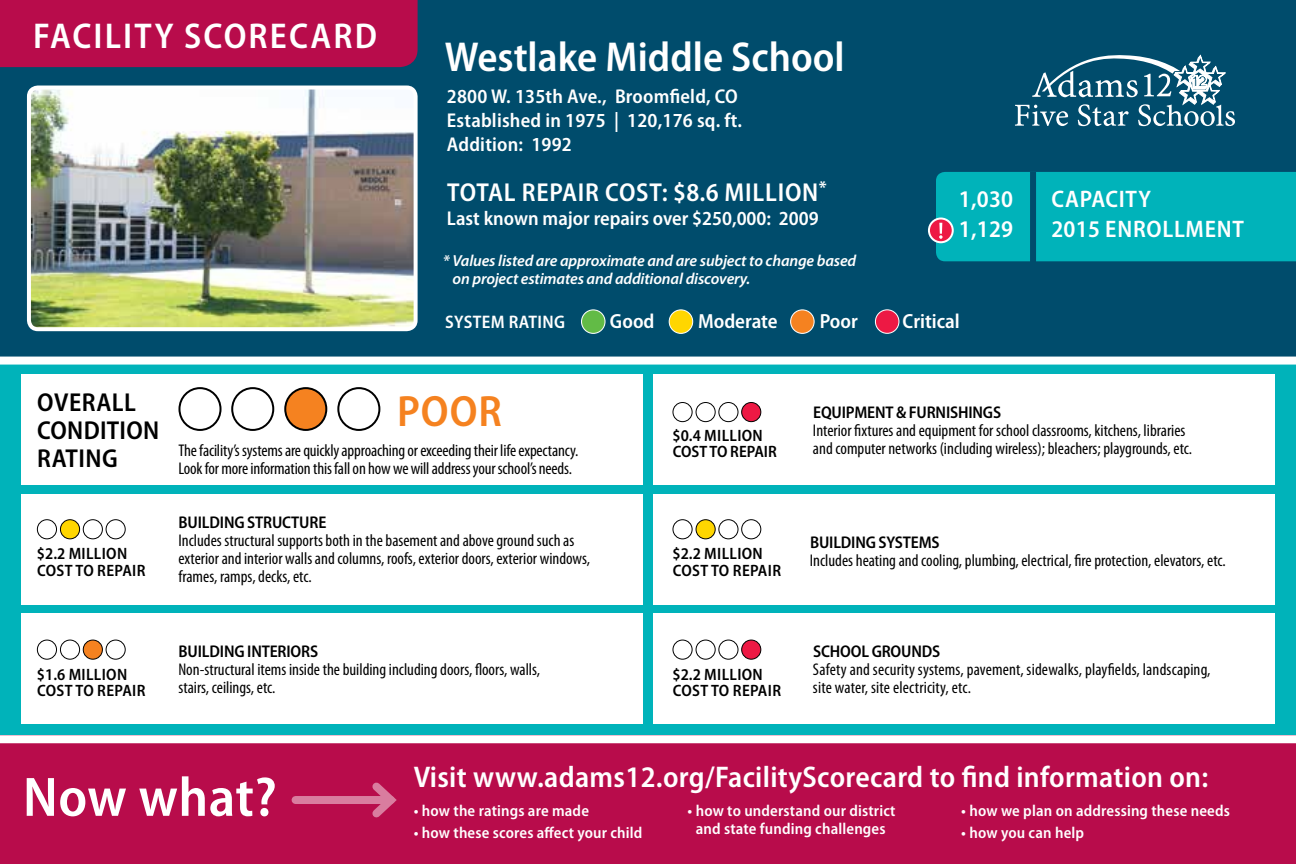
<style>
.page{position:relative;width:1296px;height:864px;background:#fff}
.page>*{position:absolute;margin:0;border:0;box-sizing:border-box;transform-origin:0 0}
.t1{font:600 semi-condensed 56px "Myriad Pro";letter-spacing:.01em;color:#fff}
.t2{font:600 semi-condensed 44px "Myriad Pro";color:#f58220}
.t3{font:600 semi-condensed 42px "Myriad Pro";color:#fff}
.t4{font:600 semi-condensed 36px "Myriad Pro";letter-spacing:.06em;color:#fff}
.t5{font:600 semi-condensed 30px "Myriad Pro";letter-spacing:.01em;color:#fff}
.t6{font:600 semi-condensed 26px "Myriad Pro";letter-spacing:.03em;color:#fff}
.t7{font:600 semi-condensed 26px/28px "Myriad Pro";letter-spacing:.02em;color:#000}
.t8{font:600 semi-condensed 24px "Myriad Pro";letter-spacing:.03em;color:#fff}
.t9{font:600 semi-condensed 20.4px "Myriad Pro";color:#fff}
.t10{font:600 semi-condensed 20px/24px "Myriad Pro";letter-spacing:.01em;color:#fff}
.t11{font:600 semi-condensed 18.2px "Myriad Pro";letter-spacing:.02em;color:#fff}
.t12{font:condensed 17px/18px "Myriad Pro";color:#000}
.t13{font:600 semi-condensed 17px "Myriad Pro";letter-spacing:-.01em;color:#000}
.t14{font:600 semi-condensed 16.4px/16.4px "Myriad Pro";letter-spacing:.02em;color:#000}
.t15{font:600 semi-condensed 16.4px/16.4px "Myriad Pro";color:#000}
.t16{font:600 semi-condensed 16px/18px "Myriad Pro";letter-spacing:.01em;color:#fff;text-align:center}
.t17{font:italic 600 16px/18px "Myriad Pro";letter-spacing:-.01em;color:#fff}
</style>
<div class="page">
<div style="left:0;top:363px;width:1296px;height:373px;background:#00b3ba"></div>
<div style="left:0;top:0;width:1296px;height:363px;background:#004c6c"></div>
<div style="left:0;top:736px;width:1296px;height:128px;background:#b80c4b"></div>
<div style="left:0;top:0;width:418px;height:67px;background:#b80c4b"></div>
<svg style="left:1015px;top:55px;width:220px;height:71px"></svg>
<div style="left:582px;top:310px;width:23px;height:23px;background:#62bb46;border-radius:50%"></div>
<div style="left:581px;top:309px;width:25px;height:25px;border:1px solid #fff;border-radius:50%"></div>
<div style="left:791px;top:310px;width:23px;height:23px;background:#f58220;border-radius:50%"></div>
<div style="left:790px;top:309px;width:25px;height:25px;border:1px solid #fff;border-radius:50%"></div>
<div style="left:669px;top:310px;width:24px;height:23px;background:#ffd600;border-radius:50%"></div>
<div style="left:669px;top:309px;width:24px;height:25px;border:1px solid #fff;border-radius:50%"></div>
<div style="left:875px;top:310px;width:24px;height:23px;background:#ed1944;border-radius:50%"></div>
<div style="left:875px;top:309px;width:24px;height:25px;border:1px solid #fff;border-radius:50%"></div>
<div style="left:654px;top:494px;width:621px;height:110px;background:#fff"></div>
<div style="left:654px;top:614px;width:621px;height:110px;background:#fff"></div>
<div style="left:21px;top:494px;width:621px;height:110px;background:#fff"></div>
<div style="left:21px;top:614px;width:621px;height:110px;background:#fff"></div>
<div style="left:654px;top:374px;width:621px;height:111px;background:#fff"></div>
<div style="left:21px;top:374px;width:621px;height:111px;background:#fff"></div>
<div style="left:0;top:357px;width:1296px;height:8px;background:#fff"></div>
<div style="left:0;top:735px;width:1296px;height:8px;background:#fff"></div>
<svg style="left:929px;top:219px;width:24px;height:23px"></svg>
<div style="left:928px;top:218px;width:26px;height:25px;border:2px solid #fff;border-radius:50%"></div>
<div style="left:936px;top:172px;width:360px;height:89px;background:#00b3ba"></div>
<div style="left:296px;top:796px;width:95px;height:8px;background:#d97d9f"></div>
<svg style="left:372px;top:782px;width:25px;height:36px"></svg>
<div style="left:673px;top:402px;width:20px;height:20px;border:1px solid #000;border-radius:50%"></div>
<div style="left:718px;top:402px;width:20px;height:20px;border:1px solid #000;border-radius:50%"></div>
<div style="left:696px;top:402px;width:20px;height:20px;border:1px solid #000;border-radius:50%"></div>
<div style="left:742px;top:403px;width:19px;height:19px;background:#ed1944;border-radius:50%"></div>
<div style="left:741px;top:402px;width:20px;height:20px;border:1px solid #000;border-radius:50%"></div>
<div style="left:673px;top:519px;width:20px;height:20px;border:1px solid #000;border-radius:50%"></div>
<div style="left:718px;top:519px;width:20px;height:20px;border:1px solid #000;border-radius:50%"></div>
<div style="left:696px;top:520px;width:19px;height:19px;background:#ffd600;border-radius:50%"></div>
<div style="left:696px;top:519px;width:20px;height:20px;border:1px solid #000;border-radius:50%"></div>
<div style="left:741px;top:519px;width:20px;height:20px;border:1px solid #000;border-radius:50%"></div>
<div style="left:673px;top:640px;width:20px;height:20px;border:1px solid #000;border-radius:50%"></div>
<div style="left:718px;top:640px;width:20px;height:20px;border:1px solid #000;border-radius:50%"></div>
<div style="left:696px;top:640px;width:20px;height:20px;border:1px solid #000;border-radius:50%"></div>
<div style="left:742px;top:640px;width:19px;height:19px;background:#ed1944;border-radius:50%"></div>
<div style="left:741px;top:640px;width:20px;height:20px;border:1px solid #000;border-radius:50%"></div>
<div style="left:37px;top:640px;width:20px;height:20px;border:1px solid #000;border-radius:50%"></div>
<div style="left:83px;top:640px;width:19px;height:19px;background:#f58220;border-radius:50%"></div>
<div style="left:83px;top:640px;width:20px;height:20px;border:1px solid #000;border-radius:50%"></div>
<div style="left:60px;top:640px;width:20px;height:20px;border:1px solid #000;border-radius:50%"></div>
<div style="left:106px;top:640px;width:20px;height:20px;border:1px solid #000;border-radius:50%"></div>
<div style="left:37px;top:519px;width:20px;height:20px;border:1px solid #000;border-radius:50%"></div>
<div style="left:83px;top:519px;width:20px;height:20px;border:1px solid #000;border-radius:50%"></div>
<div style="left:60px;top:520px;width:20px;height:19px;background:#ffd600;border-radius:50%"></div>
<div style="left:60px;top:519px;width:20px;height:20px;border:1px solid #000;border-radius:50%"></div>
<div style="left:106px;top:519px;width:20px;height:20px;border:1px solid #000;border-radius:50%"></div>
<div style="left:178px;top:387px;width:44px;height:44px;border:2px solid #000;border-radius:50%"></div>
<div style="left:285px;top:388px;width:41px;height:42px;background:#f58220;border-radius:50%"></div>
<div style="left:284px;top:387px;width:43px;height:44px;border:2px solid #000;border-radius:50%"></div>
<div style="left:231px;top:387px;width:43px;height:44px;border:2px solid #000;border-radius:50%"></div>
<div style="left:337px;top:387px;width:43px;height:44px;border:2px solid #000;border-radius:50%"></div>
<img style="left:29px;top:88px;width:384px;height:238px">
<div style="left:27px;top:86px;width:391px;height:245px;border:4px solid #fff;border-radius:9px"></div>
<h3 class="t4" style="left:33px;top:17px;width:345px">FACILITY SCORECARD</h3>
<h3 class="t3" style="left:445px;top:34px;width:401px">Westlake Middle School</h3>
<p class="t10" style="left:447px;top:84px;width:297px">2800 W. 135th Ave., Broomfield, CO<br>Established in 1975 | 120,176 sq. ft.<br>Addition: 1992</p>
<h3 class="t6" style="left:447px;top:178px;width:381px">TOTAL REPAIR COST: $8.6 MILLION<sup>*</sup></h3>
<p class="t10" style="left:447px;top:207px;width:373px">Last known major repairs over $250,000: 2009</p>
<p class="t17" style="left:453px;top:252px;width:405px;text-indent:-10px">* Values listed are approximate and are subject to change based on project estimates and additional discovery.</p>
<h3 class="t8" style="left:959px;top:186px;width:56px">1,030</h3>
<h3 class="t8" style="left:1051px;top:186px;width:101px">CAPACITY</h3>
<h3 class="t8" style="left:959px;top:216px;width:56px">1,129</h3>
<h3 class="t8" style="left:1051px;top:216px;width:194px">2015 ENROLLMENT</h3>
<p class="t11" style="left:445px;top:312px;width:121px">SYSTEM RATING</p>
<p class="t9" style="left:610px;top:310px;width:46px">Good</p>
<p class="t9" style="left:698px;top:310px;width:81px">Moderate</p>
<p class="t9" style="left:820px;top:310px;width:40px">Poor</p>
<p class="t9" style="left:903px;top:310px;width:59px">Critical</p>
<h3 class="t7" style="left:37px;top:389px;width:124px">OVERALL<br>CONDITION<br>RATING</h3>
<p class="t14" style="left:37px;top:546px;width:110px">$2.2 MILLION<br>COST TO REPAIR</p>
<h2 class="t2" style="left:397px;top:388px;width:106px">POOR</h2>
<p class="t12" style="left:178px;top:442px;width:401px">The facility’s systems are quickly approaching or exceeding their life expectancy.<br>Look for more information this fall on how we will address your school’s needs.</p>
<p class="t15" style="left:673px;top:427px;width:106px">$0.4 MILLION<br>COST TO REPAIR</p>
<p class="t13" style="left:813px;top:403px;width:190px">EQUIPMENT &amp; FURNISHINGS</p>
<p class="t12" style="left:813px;top:422px;width:381px">Interior fixtures and equipment for school classrooms, kitchens, libraries and computer networks (including wireless); bleachers; playgrounds, etc.</p>
<p class="t13" style="left:179px;top:513px;width:149px">BUILDING STRUCTURE</p>
<p class="t12" style="left:178px;top:532px;width:413px">Includes structural supports both in the basement and above ground such as exterior and interior walls and columns, roofs, exterior doors, exterior windows, frames, ramps, decks, etc.</p>
<p class="t13" style="left:810px;top:533px;width:131px">BUILDING SYSTEMS</p>
<p class="t14" style="left:673px;top:546px;width:110px">$2.2 MILLION<br>COST TO REPAIR</p>
<p class="t12" style="left:810px;top:552px;width:417px">Includes heating and cooling, plumbing, electrical, fire protection, elevators, etc.</p>
<p class="t14" style="left:37px;top:666px;width:110px">$1.6 MILLION<br>COST TO REPAIR</p>
<p class="t13" style="left:179px;top:642px;width:141px">BUILDING INTERIORS</p>
<p class="t12" style="left:178px;top:661px;width:363px">Non-structural items inside the building including doors, floors, walls, stairs, ceilings, etc.</p>
<p class="t14" style="left:673px;top:666px;width:110px">$2.2 MILLION<br>COST TO REPAIR</p>
<p class="t13" style="left:813px;top:642px;width:129px">SCHOOL GROUNDS</p>
<p class="t12" style="left:813px;top:661px;width:399px">Safety and security systems, pavement, sidewalks, playfields, landscaping, site water, site electricity, etc.</p>
<h1 class="t1" style="left:23px;top:766px;width:255px">Now what?</h1>
<h3 class="t5" style="left:414px;top:760px;width:796px">Visit www.adams12.org/FacilityScorecard to find information on:</h3>
<p class="t16" style="left:414px;top:802px;width:177px">• how the ratings are made</p>
<p class="t16" style="left:414px;top:824px;width:230px">• how these scores affect your child</p>
<p class="t16" style="left:688px;top:802px;width:210px">• how to understand our district and state funding challenges</p>
<p class="t16" style="left:961px;top:802px;width:270px">• how we plan on addressing these needs</p>
<p class="t16" style="left:961px;top:824px;width:124px">• how you can help</p>
</div>
